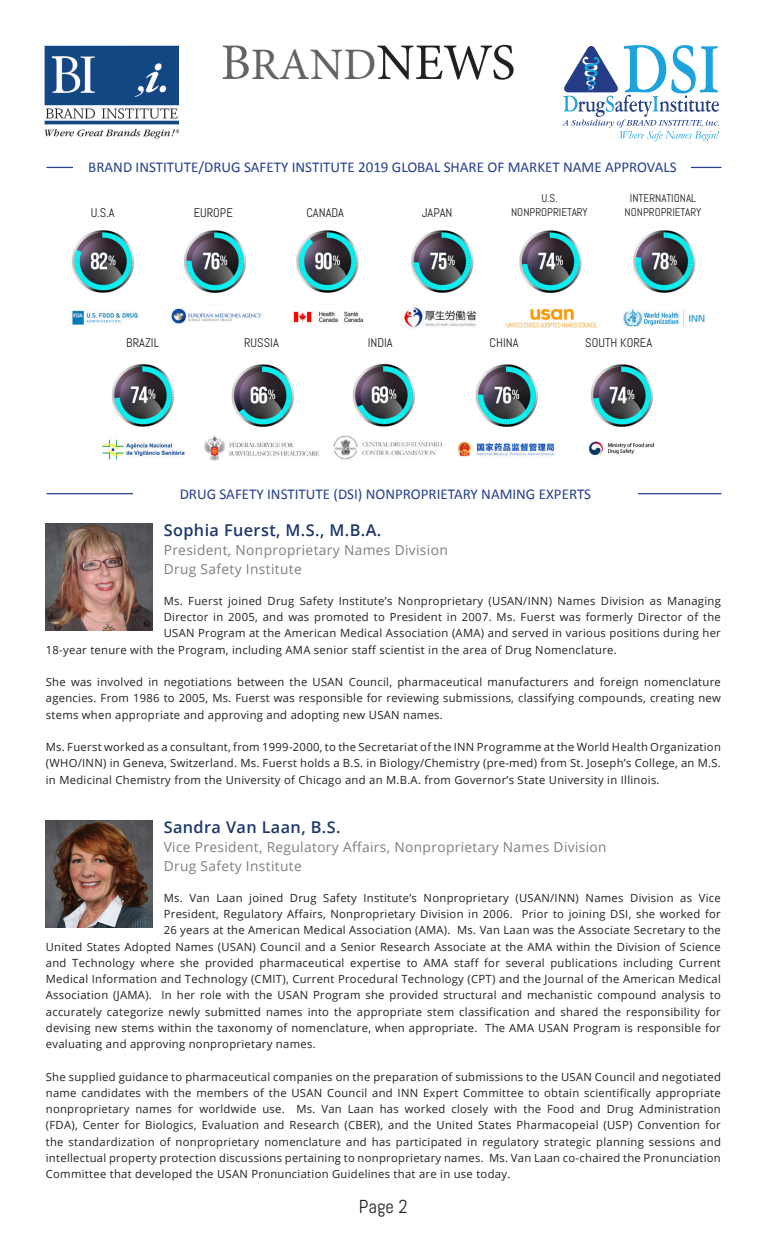
<style>
.page{position:relative;width:765px;height:1260px;background:#fff}
.page>*{position:absolute;margin:0;border:0;box-sizing:border-box;transform-origin:0 0}
.t1{font:45px "Minion Pro";color:#636366}
.t2{font:18.75px "Abel";color:#231f20}
.t3{font:600 16.25px "Open Sans";letter-spacing:.025em;color:#1c366c}
.t4{font:15px "Calibri";color:#253f8e}
.t5{font:13.75px "Open Sans";letter-spacing:.025em;color:#7f7e7e}
.t6{font:12.5px "Abel";color:#231f20}
.t7{font:11.25px/16.2px "Open Sans";letter-spacing:.025em;color:#231f20;text-align:justify}
.t8{font:11.25px "Abel";color:#231f20}
.s1{font-size:51.25px}
.s2{font-size:51.25px;color:#231f20}
</style>
<div class="page">
<hr style="left:46px;top:167px;width:675px;height:1px;background:#253f8e">
<img style="left:72px;top:230px;width:633px;height:231px">
<div style="left:74px;top:161px;width:617px;height:19px;background:#fff"></div>
<div style="left:83px;top:335px;width:119px;height:18px;background:#fff"></div>
<div style="left:202px;top:335px;width:119px;height:18px;background:#fff"></div>
<div style="left:321px;top:335px;width:119px;height:18px;background:#fff"></div>
<div style="left:445px;top:335px;width:118px;height:18px;background:#fff"></div>
<div style="left:559px;top:335px;width:119px;height:18px;background:#fff"></div>
<img style="left:44px;top:45px;width:135px;height:94px">
<svg style="left:562px;top:45px;width:157px;height:96px"></svg>
<hr style="left:46px;top:493px;width:675px;height:1px;background:#253f8e">
<div style="left:133px;top:487px;width:505px;height:19px;background:#fff"></div>
<img style="left:46px;top:524px;width:106px;height:106px">
<img style="left:46px;top:821px;width:106px;height:106px">
<p class="t1" style="left:221px;top:34px;width:296px"><span class="s1">B</span>RAND<span class="s2">NEWS</span></p>
<p class="t4" style="left:88px;top:158px;width:590px">BRAND INSTITUTE/DRUG SAFETY INSTITUTE 2019 GLOBAL SHARE OF MARKET NAME APPROVALS</p>
<p class="t6" style="left:91px;top:205px;width:25px">U.S.A</p>
<p class="t6" style="left:194px;top:205px;width:41px">EUROPE</p>
<p class="t6" style="left:306px;top:205px;width:39px">CANADA</p>
<p class="t6" style="left:422px;top:205px;width:32px">JAPAN</p>
<p class="t8" style="left:541px;top:191px;width:18px">U.S.</p>
<p class="t8" style="left:511px;top:205px;width:78px">NONPROPRIETARY</p>
<p class="t8" style="left:630px;top:191px;width:68px">INTERNATIONAL</p>
<p class="t8" style="left:625px;top:205px;width:78px">NONPROPRIETARY</p>
<p class="t6" style="left:126px;top:335px;width:34px">BRAZIL</p>
<p class="t6" style="left:244px;top:335px;width:36px">RUSSIA</p>
<p class="t6" style="left:368px;top:335px;width:27px">INDIA</p>
<p class="t6" style="left:490px;top:335px;width:30px">CHINA</p>
<p class="t6" style="left:585px;top:335px;width:69px">SOUTH KOREA</p>
<p class="t4" style="left:180px;top:484px;width:413px">DRUG SAFETY INSTITUTE (DSI) NONPROPRIETARY NAMING EXPERTS</p>
<p class="t3" style="left:164px;top:519px;width:219px">Sophia Fuerst, M.S., M.B.A.</p>
<p class="t5" style="left:164px;top:540px;width:286px">President, Nonproprietary Names Division</p>
<p class="t5" style="left:164px;top:559px;width:140px">Drug Safety Institute</p>
<p class="t7" style="left:164px;top:592px;width:559px">Ms. Fuerst joined Drug Safety Institute’s Nonproprietary (USAN/INN) Names Division as Managing</p>
<p class="t7" style="left:164px;top:609px;width:559px">Director in 2005, and was promoted to President in 2007. Ms. Fuerst was formerly Director of the</p>
<p class="t7" style="left:164px;top:625px;width:559px">USAN Program at the American Medical Association (AMA) and served in various positions during her</p>
<p class="t7" style="left:46px;top:641px;width:573px">18-year tenure with the Program, including AMA senior staff scientist in the area of Drug Nomenclature.</p>
<p class="t7" style="left:46px;top:674px;width:677px">She was involved in negotiations between the USAN Council, pharmaceutical manufacturers and foreign nomenclature agencies. From 1986 to 2005, Ms. Fuerst was responsible for reviewing submissions, classifying compounds, creating new stems when appropriate and approving and adopting new USAN names.</p>
<p class="t7" style="left:46px;top:739px;width:677px">Ms. Fuerst worked as a consultant, from 1999-2000, to the Secretariat of the INN Programme at the World Health Organization (WHO/INN) in Geneva, Switzerland. Ms. Fuerst holds a B.S. in Biology/Chemistry (pre-med) from St. Joseph’s College, an M.S. in Medicinal Chemistry from the University of Chicago and an M.B.A. from Governor’s State University in Illinois.</p>
<p class="t3" style="left:164px;top:816px;width:178px">Sandra Van Laan, B.S.</p>
<p class="t5" style="left:164px;top:837px;width:444px">Vice President, Regulatory Affairs, Nonproprietary Names Division</p>
<p class="t5" style="left:164px;top:856px;width:140px">Drug Safety Institute</p>
<p class="t7" style="left:164px;top:889px;width:559px">Ms. Van Laan joined Drug Safety Institute’s Nonproprietary (USAN/INN) Names Division as Vice</p>
<p class="t7" style="left:164px;top:906px;width:559px">President, Regulatory Affairs, Nonproprietary Division in 2006. Prior to joining DSI, she worked for</p>
<p class="t7" style="left:164px;top:922px;width:559px">26 years at the American Medical Association (AMA). Ms. Van Laan was the Associate Secretary to the</p>
<p class="t7" style="left:46px;top:938px;width:677px">United States Adopted Names (USAN) Council and a Senior Research Associate at the AMA within the Division of Science</p>
<p class="t7" style="left:46px;top:954px;width:677px">and Technology where she provided pharmaceutical expertise to AMA staff for several publications including Current</p>
<p class="t7" style="left:46px;top:971px;width:677px">Medical Information and Technology (CMIT), Current Procedural Technology (CPT) and the Journal of the American Medical</p>
<p class="t7" style="left:46px;top:987px;width:677px">Association (JAMA). In her role with the USAN Program she provided structural and mechanistic compound analysis to</p>
<p class="t7" style="left:46px;top:1003px;width:677px">accurately categorize newly submitted names into the appropriate stem classification and shared the responsibility for</p>
<p class="t7" style="left:46px;top:1019px;width:677px">devising new stems within the taxonomy of nomenclature, when appropriate. The AMA USAN Program is responsible for</p>
<p class="t7" style="left:46px;top:1036px;width:271px">evaluating and approving nonproprietary names.</p>
<p class="t7" style="left:46px;top:1068px;width:677px">She supplied guidance to pharmaceutical companies on the preparation of submissions to the USAN Council and negotiated name candidates with the members of the USAN Council and INN Expert Committee to obtain scientifically appropriate nonproprietary names for worldwide use. Ms. Van Laan has worked closely with the Food and Drug Administration (FDA), Center for Biologics, Evaluation and Research (CBER), and the United States Pharmacopeial (USP) Convention for the standardization of nonproprietary nomenclature and has participated in regulatory strategic planning sessions and intellectual property protection discussions pertaining to nonproprietary names. Ms. Van Laan co-chaired the Pronunciation Committee that developed the USAN Pronunciation Guidelines that are in use today.</p>
<p class="t2" style="left:359px;top:1194px;width:50px">Page 2</p>
</div>
